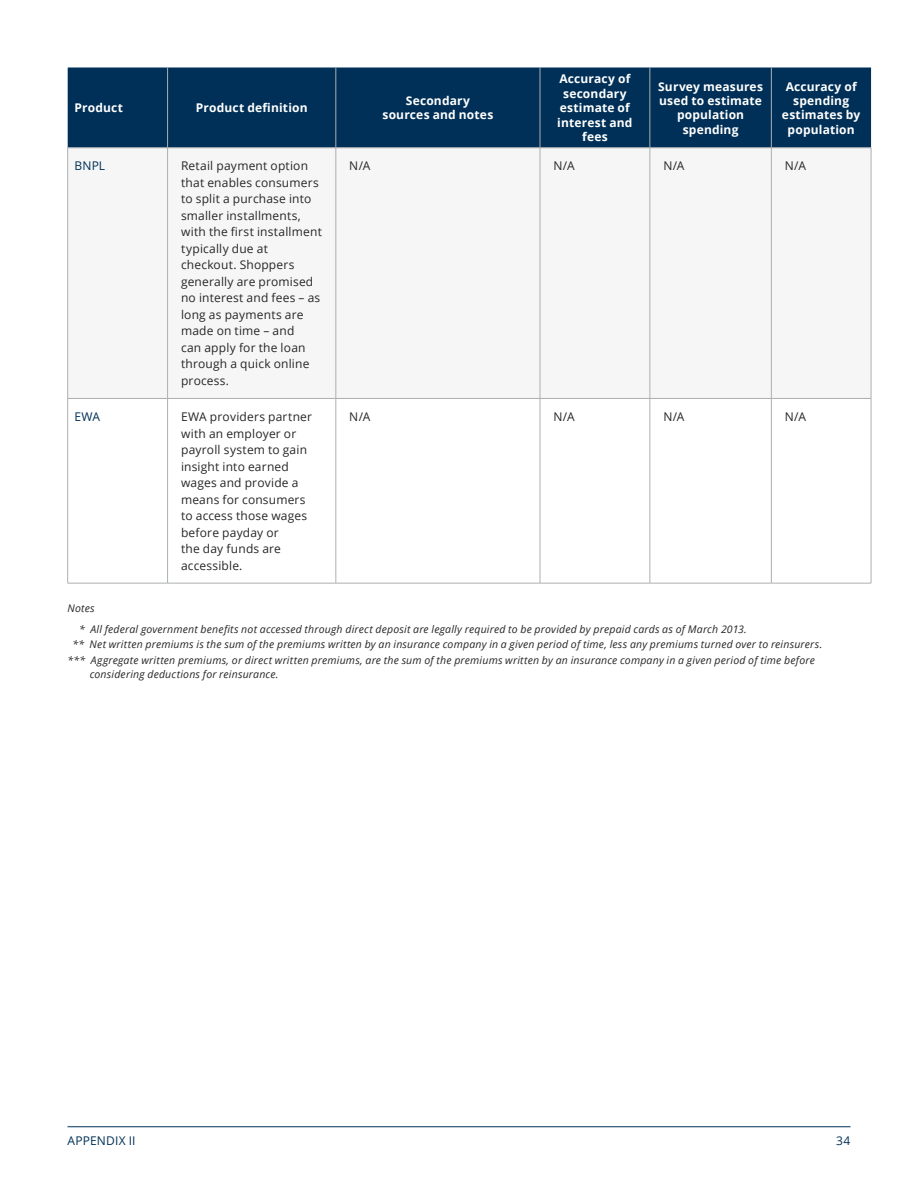
<style>
.page{position:relative;width:918px;height:1188px;background:#fff}
.page>*{position:absolute;margin:0;border:0;box-sizing:border-box;transform-origin:0 0}
.t1{font:12px/16.5px "Open Sans";letter-spacing:.015em;color:#282727}
.t2{font:700 12px/14.4px "Open Sans";letter-spacing:.015em;color:#fff;text-align:center}
.t3{font:12px "Open Sans";letter-spacing:.015em;color:#003057}
.t4{font:italic 10.5px/20.2px "Open Sans";letter-spacing:.02em;color:#282727}
</style>
<div class="page">
<hr style="left:68px;top:1126px;width:782px;height:1px;background:#003057">
<div style="left:68px;top:68px;width:803px;height:80px;background:#003057"></div>
<div style="left:68px;top:149px;width:803px;height:249px;background:#f6f6f6"></div>
<hr style="left:167px;top:68px;width:1px;height:80px;background:#acafb1">
<hr style="left:336px;top:68px;width:1px;height:80px;background:#acafb1">
<hr style="left:540px;top:68px;width:1px;height:80px;background:#acafb1">
<hr style="left:650px;top:68px;width:1px;height:80px;background:#acafb1">
<hr style="left:771px;top:68px;width:1px;height:80px;background:#acafb1">
<hr style="left:68px;top:148px;width:100px;height:1px;background:#acafb1">
<hr style="left:168px;top:148px;width:168px;height:1px;background:#acafb1">
<hr style="left:336px;top:148px;width:204px;height:1px;background:#acafb1">
<hr style="left:540px;top:148px;width:110px;height:1px;background:#acafb1">
<hr style="left:650px;top:148px;width:121px;height:1px;background:#acafb1">
<hr style="left:771px;top:148px;width:100px;height:1px;background:#acafb1">
<hr style="left:167px;top:148px;width:1px;height:250px;background:#acafb1">
<hr style="left:336px;top:148px;width:1px;height:250px;background:#acafb1">
<hr style="left:540px;top:148px;width:1px;height:250px;background:#acafb1">
<hr style="left:650px;top:148px;width:1px;height:250px;background:#acafb1">
<hr style="left:771px;top:148px;width:1px;height:250px;background:#acafb1">
<hr style="left:68px;top:398px;width:100px;height:1px;background:#acafb1">
<hr style="left:168px;top:398px;width:168px;height:1px;background:#acafb1">
<hr style="left:167px;top:399px;width:1px;height:184px;background:#acafb1">
<hr style="left:336px;top:398px;width:204px;height:1px;background:#acafb1">
<hr style="left:336px;top:399px;width:1px;height:184px;background:#acafb1">
<hr style="left:540px;top:398px;width:110px;height:1px;background:#acafb1">
<hr style="left:540px;top:399px;width:1px;height:184px;background:#acafb1">
<hr style="left:650px;top:398px;width:121px;height:1px;background:#acafb1">
<hr style="left:650px;top:399px;width:1px;height:184px;background:#acafb1">
<hr style="left:771px;top:398px;width:100px;height:1px;background:#acafb1">
<hr style="left:771px;top:399px;width:1px;height:184px;background:#acafb1">
<hr style="left:67px;top:148px;width:1px;height:250px;background:#acafb1">
<hr style="left:871px;top:148px;width:1px;height:250px;background:#acafb1">
<hr style="left:67px;top:399px;width:1px;height:184px;background:#acafb1">
<hr style="left:871px;top:399px;width:1px;height:184px;background:#acafb1">
<hr style="left:68px;top:583px;width:100px;height:1px;background:#acafb1">
<hr style="left:168px;top:583px;width:168px;height:1px;background:#acafb1">
<hr style="left:336px;top:583px;width:204px;height:1px;background:#acafb1">
<hr style="left:540px;top:583px;width:110px;height:1px;background:#acafb1">
<hr style="left:650px;top:583px;width:121px;height:1px;background:#acafb1">
<hr style="left:771px;top:583px;width:100px;height:1px;background:#acafb1">
<p class="t2" style="left:74px;top:100px;width:50px">Product</p>
<p class="t2" style="left:196px;top:100px;width:113px">Product definition</p>
<p class="t2" style="left:383px;top:93px;width:112px">Secondary sources and notes</p>
<p class="t2" style="left:557px;top:72px;width:77px">Accuracy of secondary estimate of interest and fees</p>
<p class="t2" style="left:658px;top:79px;width:106px">Survey measures used to estimate population spending</p>
<p class="t2" style="left:782px;top:79px;width:80px">Accuracy of spending estimates by population</p>
<p class="t3" style="left:74px;top:158px;width:32px">BNPL</p>
<p class="t1" style="left:181px;top:158px;width:142px">Retail payment option that enables consumers to split a purchase into smaller installments, with the first installment typically due at checkout. Shoppers generally are promised no interest and fees – as long as payments are made on time – and<br>can apply for the loan through a quick online process.</p>
<p class="t1" style="left:349px;top:158px;width:23px">N/A</p>
<p class="t1" style="left:553px;top:158px;width:23px">N/A</p>
<p class="t1" style="left:663px;top:158px;width:23px">N/A</p>
<p class="t1" style="left:785px;top:158px;width:23px">N/A</p>
<p class="t3" style="left:74px;top:409px;width:27px">EWA</p>
<p class="t1" style="left:181px;top:408px;width:133px">EWA providers partner with an employer or payroll system to gain insight into earned wages and provide a means for consumers to access those wages before payday or<br>the day funds are accessible.</p>
<p class="t1" style="left:349px;top:408px;width:23px">N/A</p>
<p class="t1" style="left:553px;top:408px;width:23px">N/A</p>
<p class="t1" style="left:663px;top:408px;width:23px">N/A</p>
<p class="t1" style="left:785px;top:408px;width:23px">N/A</p>
<p class="t4" style="left:79px;top:598px;width:669px;text-indent:-12px">Notes<br>* All federal government benefits not accessed through direct deposit are legally required to be provided by prepaid cards as of March 2013.</p>
<p class="t4" style="left:68px;top:636px;width:756px;line-height:15.6px;text-indent:5px">** Net written premiums is the sum of the premiums written by an insurance company in a given period of time, less any premiums turned over to reinsurers. *** Aggregate written premiums, or direct written premiums, are the sum of the premiums written by an insurance company in a given period of time before</p>
<p class="t4" style="left:90px;top:663px;width:190px">considering deductions for reinsurance.</p>
<p class="t3" style="left:68px;top:1133px;width:70px">APPENDIX II</p>
<p class="t3" style="left:836px;top:1133px;width:16px">34</p>
</div>
